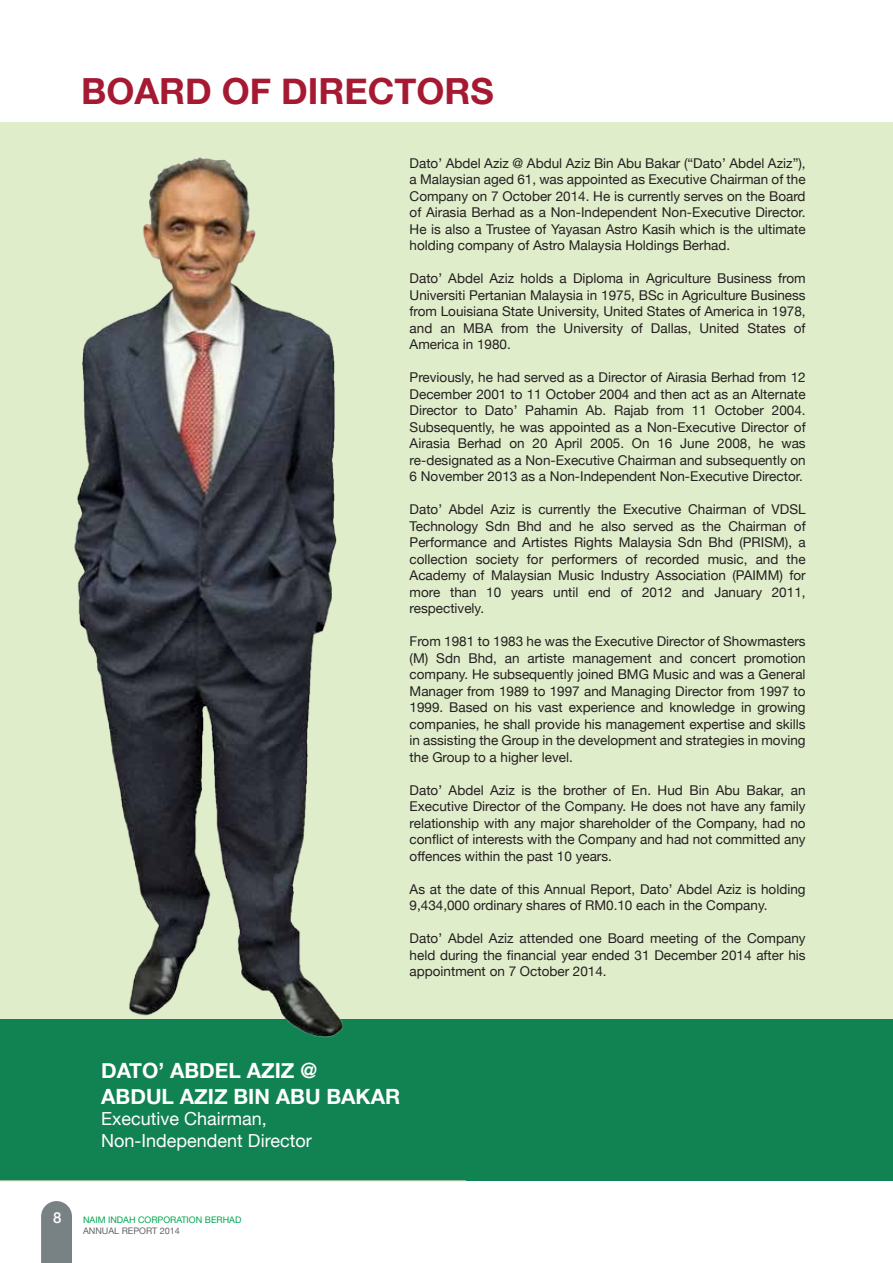
<style>
.page{position:relative;width:893px;height:1263px;background:#fff}
.page>*{position:absolute;margin:0;border:0;box-sizing:border-box;transform-origin:0 0}
.t1{font:700 36px "Helvetica Neue";color:#a51a32}
.t2{font:700 21px/25.2px "Helvetica Neue";color:#fff}
.t3{font:18px/21.6px "Helvetica Neue";color:#fff}
.t4{font:500 15px "Helvetica Neue";color:#fff}
.t5{font:13.5px/16.5px "Helvetica Neue";color:#231f20;text-align:justify}
.t6{font:9px "Helvetica Neue";color:#00a551}
.t7{font:9px "Helvetica Neue";color:#626366}
</style>
<div class="page">
<div style="left:0;top:122px;width:893px;height:938px;background:#e0edca"></div>
<div style="left:0;top:1019px;width:893px;height:162px;background:#118252"></div>
<svg style="left:41px;top:1201px;width:31px;height:62px;background:#7f898c"></svg>
<img style="left:74px;top:157px;width:269px;height:881px">
<h1 class="t1" style="left:81px;top:69px;width:414px">BOARD OF DIRECTORS</h1>
<p class="t5" style="left:410px;top:155px;width:398px">Dato’ Abdel Aziz @ Abdul Aziz Bin Abu Bakar (“Dato’ Abdel Aziz”), a Malaysian aged 61, was appointed as Executive Chairman of the Company on 7 October 2014. He is currently serves on the Board of Airasia Berhad as a Non-Independent Non-Executive Director.<br>He is also a Trustee of Yayasan Astro Kasih which is the ultimate holding company of Astro Malaysia Holdings Berhad.</p>
<p class="t5" style="left:410px;top:270px;width:398px">Dato’ Abdel Aziz holds a Diploma in Agriculture Business from Universiti Pertanian Malaysia in 1975, BSc in Agriculture Business from Louisiana State University, United States of America in 1978, and an MBA from the University of Dallas, United States of America in 1980.</p>
<p class="t5" style="left:410px;top:369px;width:398px">Previously, he had served as a Director of Airasia Berhad from 12<br>December 2001 to 11 October 2004 and then act as an Alternate Director to Dato’ Pahamin Ab. Rajab from 11 October 2004.<br>Subsequently, he was appointed as a Non-Executive Director of Airasia Berhad on 20 April 2005. On 16 June 2008, he was re-designated as a Non-Executive Chairman and subsequently on 6 November 2013 as a Non-Independent Non-Executive Director.</p>
<p class="t5" style="left:410px;top:501px;width:398px">Dato’ Abdel Aziz is currently the Executive Chairman of VDSL Technology Sdn Bhd and he also served as the Chairman of Performance and Artistes Rights Malaysia Sdn Bhd (PRISM), a collection society for performers of recorded music, and the Academy of Malaysian Music Industry Association (PAIMM) for more than 10 years until end of 2012 and January 2011, respectively.</p>
<p class="t5" style="left:410px;top:633px;width:398px">From 1981 to 1983 he was the Executive Director of Showmasters (M) Sdn Bhd, an artiste management and concert promotion company. He subsequently joined BMG Music and was a General Manager from 1989 to 1997 and Managing Director from 1997 to 1999. Based on his vast experience and knowledge in growing companies, he shall provide his management expertise and skills in assisting the Group in the development and strategies in moving the Group to a higher level.</p>
<p class="t5" style="left:410px;top:782px;width:398px">Dato’ Abdel Aziz is the brother of En. Hud Bin Abu Bakar, an Executive Director of the Company. He does not have any family relationship with any major shareholder of the Company, had no conflict of interests with the Company and had not committed any offences within the past 10 years.</p>
<p class="t5" style="left:410px;top:881px;width:397px">As at the date of this Annual Report, Dato’ Abdel Aziz is holding<br>9,434,000 ordinary shares of RM0.10 each in the Company.</p>
<p class="t5" style="left:410px;top:930px;width:398px">Dato’ Abdel Aziz attended one Board meeting of the Company held during the financial year ended 31 December 2014 after his appointment on 7 October 2014.</p>
<h2 class="t2" style="left:101px;top:1058px;width:301px">DATO’ ABDEL AZIZ @<br>ABDUL AZIZ BIN ABU BAKAR</h2>
<h3 class="t3" style="left:101px;top:1108px;width:212px">Executive Chairman,<br>Non-Independent Director</h3>
<p class="t4" style="left:53px;top:1209px;width:10px">8</p>
<p class="t6" style="left:83px;top:1214px;width:160px">NAIM INDAH CORPORATION BERHAD</p>
<p class="t7" style="left:83px;top:1225px;width:98px">ANNUAL REPORT 2014</p>
</div>
